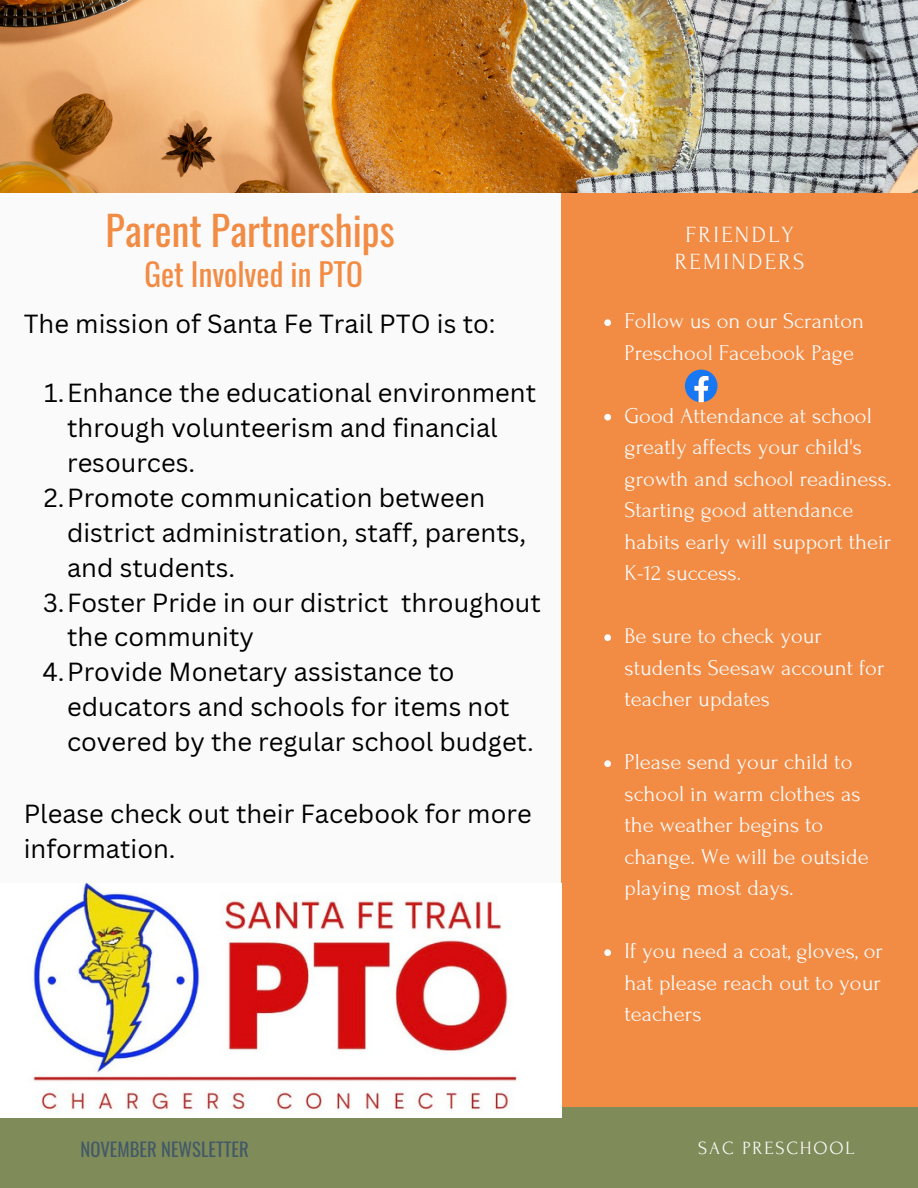
<style>
.page{position:relative;width:918px;height:1188px;background:#fafafa}
.page>*{position:absolute;margin:0;border:0;box-sizing:border-box;transform-origin:0 0}
.t1{font:40.2px "Oswald";color:#f28b43}
.t2{font:31.2px "Oswald";color:#f28b43}
.t3{font:25.5px/34.8px "Canva Sans";color:#000}
.t4{font:23.25px/27px "Forum";letter-spacing:.1em;color:#fafafa;text-align:center}
.t5{font:22.5px/31.5px "Forum";color:#fafafa}
.t6{font:18.6px "Oswald";color:#435967}
.t7{font:18.6px "Forum";letter-spacing:.1em;color:#fafafa}
</style>
<div class="page">
<div style="left:561px;top:144px;width:357px;height:964px;background:#f28b43"></div>
<div style="left:0;top:1107px;width:918px;height:81px;background:#7f8c59"></div>
<img style="left:0;top:0;width:918px;height:192px">
<svg style="left:685px;top:370px;width:33px;height:32px"></svg>
<img style="left:0;top:884px;width:561px;height:234px">
<svg style="left:604px;top:319px;width:7px;height:7px"></svg>
<svg style="left:604px;top:414px;width:7px;height:7px"></svg>
<svg style="left:604px;top:634px;width:7px;height:7px"></svg>
<svg style="left:604px;top:760px;width:7px;height:7px"></svg>
<svg style="left:604px;top:949px;width:7px;height:7px"></svg>
<p class="t1" style="left:106px;top:199px;width:291px">Parent Partnerships</p>
<p class="t2" style="left:145px;top:249px;width:220px">Get Involved in PTO</p>
<p class="t3" style="left:24px;top:305px;width:473px">The mission of Santa Fe Trail PTO is to:</p>
<p class="t3" style="left:67px;top:375px;width:471px;text-indent:-23px">1.Enhance the educational environment through volunteerism and financial resources.</p>
<p class="t3" style="left:67px;top:480px;width:461px;text-indent:-23px">2.Promote communication between district administration, staff, parents, and students.</p>
<p class="t3" style="left:67px;top:584px;width:475px;text-indent:-24px">3.Foster Pride in our district throughout the community</p>
<p class="t3" style="left:67px;top:654px;width:468px;text-indent:-25px">4.Provide Monetary assistance to educators and schools for items not covered by the regular school budget.</p>
<p class="t3" style="left:24px;top:796px;width:509px">Please check out their Facebook for more information.</p>
<p class="t4" style="left:675px;top:222px;width:131px">FRIENDLY<br>REMINDERS</p>
<p class="t5" style="left:625px;top:306px;width:241px">Follow us on our Scranton<br>Preschool Facebook Page</p>
<p class="t5" style="left:625px;top:400px;width:269px">Good Attendance at school greatly affects your child's growth and school readiness.<br>Starting good attendance habits early will support their<br>K-12 success.</p>
<p class="t5" style="left:625px;top:621px;width:262px">Be sure to check your students Seesaw account for teacher updates</p>
<p class="t5" style="left:625px;top:747px;width:246px">Please send your child to school in warm clothes as the weather begins to change. We will be outside playing most days.</p>
<p class="t5" style="left:625px;top:936px;width:260px;text-align:justify">If you need a coat, gloves, or hat please reach out to your teachers</p>
<p class="t6" style="left:81px;top:1135px;width:170px">NOVEMBER NEWSLETTER</p>
<p class="t7" style="left:698px;top:1138px;width:158px">SAC PRESCHOOL</p>
</div>
